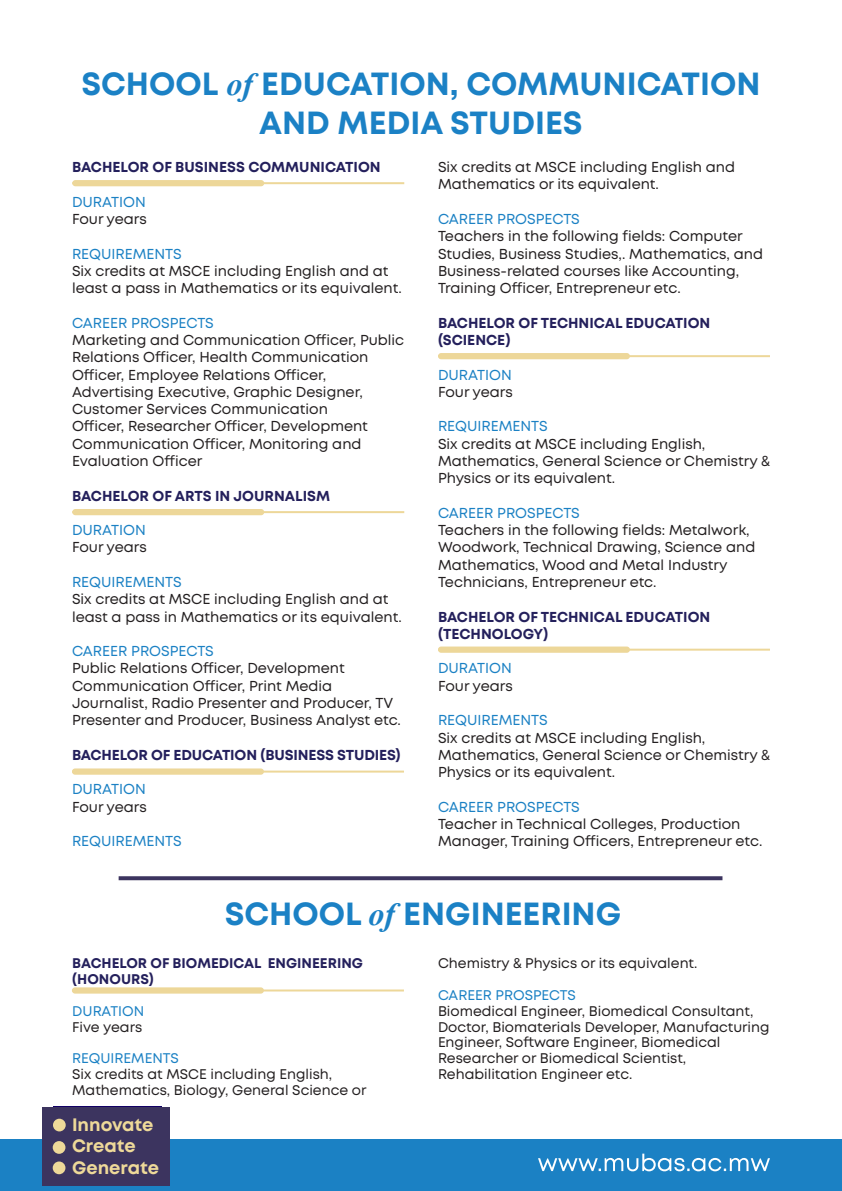
<style>
.page{position:relative;width:842px;height:1191px;background:#fff}
.page>*{position:absolute;margin:0;border:0;box-sizing:border-box;transform-origin:0 0}
.heading_1{font:700 32px/38.4px "Mont";color:#1b81c5;text-align:center}
.t1{font:700 18px "Mont";color:#eed999}
.t2{font:14.4px/17.2px "Mont";color:#231f20}
.t3{font:14.4px "Mont";color:#1b81c4}
.heading_2{font:700 14.4px/17.2px "Mont";color:#24205c}
.t4{font:14px/15.8px "Mont";color:#231f20}
.heading_2-2{font:700 14px/15.8px "Mont";color:#24205c}
.t5{font:14px "Mont";color:#1b81c4}
.t6{font:14px/14px "Minion Pro";letter-spacing:.01em;color:#edd799}
.s1{font-family:"Times New Roman";font-style:italic}
</style>
<div class="page">
<div style="left:0;top:1140px;width:842px;height:51px;background:#1b81c4"></div>
<svg style="left:538px;top:1153px;width:232px;height:18px"></svg>
<div style="left:43px;top:1106px;width:127px;height:79px;background:#3c345f"></div>
<div style="left:53px;top:1118px;width:13px;height:13px;background:#eed999;border-radius:50%"></div>
<div style="left:53px;top:1141px;width:12px;height:12px;background:#eed999;border-radius:50%"></div>
<div style="left:53px;top:1161px;width:12px;height:13px;background:#eed999;border-radius:50%"></div>
<svg style="left:119px;top:876px;width:603px;height:4px;background:#484068"></svg>
<hr style="left:72px;top:182px;width:332px;height:2px;background:#edd799">
<div style="left:72px;top:180px;width:192px;height:6px;background:#edd799;border-radius:3px"></div>
<hr style="left:72px;top:511px;width:332px;height:2px;background:#edd799">
<div style="left:72px;top:509px;width:192px;height:6px;background:#edd799;border-radius:3px"></div>
<hr style="left:438px;top:355px;width:332px;height:2px;background:#edd799">
<div style="left:438px;top:353px;width:192px;height:6px;background:#edd799;border-radius:3px"></div>
<hr style="left:438px;top:648px;width:332px;height:2px;background:#edd799">
<div style="left:438px;top:646px;width:192px;height:7px;background:#edd799;border-radius:3px"></div>
<hr style="left:72px;top:770px;width:332px;height:2px;background:#edd799">
<div style="left:72px;top:768px;width:192px;height:6px;background:#edd799;border-radius:3px"></div>
<hr style="left:72px;top:989px;width:332px;height:2px;background:#edd799">
<div style="left:72px;top:987px;width:192px;height:6px;background:#edd799;border-radius:3px"></div>
<p class="heading_1" style="left:81px;top:65px;width:680px">SCHOOL <span class="s1">of</span> EDUCATION, COMMUNICATION<br>AND MEDIA STUDIES</p>
<p class="heading_2" style="left:72px;top:158px;width:310px">BACHELOR OF BUSINESS COMMUNICATION</p>
<p class="t3" style="left:72px;top:192px;width:75px">DURATION</p>
<p class="t2" style="left:72px;top:210px;width:76px">Four years</p>
<p class="t3" style="left:72px;top:244px;width:111px">REQUIREMENTS</p>
<p class="t2" style="left:72px;top:262px;width:331px">Six credits at MSCE including English and at least a pass in Mathematics or its equivalent.</p>
<p class="t3" style="left:72px;top:313px;width:143px">CAREER PROSPECTS</p>
<p class="t2" style="left:72px;top:331px;width:334px">Marketing and Communication Officer, Public Relations Officer, Health Communication Officer, Employee Relations Officer, Advertising Executive, Graphic Designer, Customer Services Communication<br>Officer, Researcher Officer, Development Communication Officer, Monitoring and Evaluation Officer</p>
<p class="heading_2" style="left:72px;top:487px;width:260px">BACHELOR OF ARTS IN JOURNALISM</p>
<p class="t3" style="left:72px;top:521px;width:75px">DURATION</p>
<p class="t2" style="left:72px;top:539px;width:76px">Four years</p>
<p class="t3" style="left:72px;top:572px;width:111px">REQUIREMENTS</p>
<p class="t2" style="left:72px;top:590px;width:331px">Six credits at MSCE including English and at least a pass in Mathematics or its equivalent.</p>
<p class="t3" style="left:72px;top:642px;width:143px">CAREER PROSPECTS</p>
<p class="t2" style="left:72px;top:660px;width:330px">Public Relations Officer, Development Communication Officer, Print Media Journalist, Radio Presenter and Producer, TV Presenter and Producer, Business Analyst etc.</p>
<p class="heading_2" style="left:72px;top:746px;width:330px">BACHELOR OF EDUCATION (BUSINESS STUDIES)</p>
<p class="t3" style="left:72px;top:780px;width:75px">DURATION</p>
<p class="t2" style="left:72px;top:798px;width:76px">Four years</p>
<p class="t3" style="left:72px;top:832px;width:111px">REQUIREMENTS</p>
<p class="t2" style="left:438px;top:158px;width:298px">Six credits at MSCE including English and<br>Mathematics or its equivalent.</p>
<p class="t3" style="left:438px;top:210px;width:143px">CAREER PROSPECTS</p>
<p class="t2" style="left:438px;top:228px;width:327px">Teachers in the following fields: Computer Studies, Business Studies,. Mathematics, and Business-related courses like Accounting, Training Officer, Entrepreneur etc.</p>
<p class="heading_2" style="left:438px;top:314px;width:274px">BACHELOR OF TECHNICAL EDUCATION (SCIENCE)</p>
<p class="t3" style="left:438px;top:365px;width:75px">DURATION</p>
<p class="t2" style="left:438px;top:383px;width:76px">Four years</p>
<p class="t3" style="left:438px;top:417px;width:111px">REQUIREMENTS</p>
<p class="t2" style="left:438px;top:435px;width:334px">Six credits at MSCE including English,<br>Mathematics, General Science or Chemistry &amp;<br>Physics or its equivalent.</p>
<p class="t3" style="left:438px;top:503px;width:143px">CAREER PROSPECTS</p>
<p class="t2" style="left:438px;top:521px;width:319px">Teachers in the following fields: Metalwork, Woodwork, Technical Drawing, Science and Mathematics, Wood and Metal Industry Technicians, Entrepreneur etc.</p>
<p class="heading_2" style="left:438px;top:608px;width:274px">BACHELOR OF TECHNICAL EDUCATION (TECHNOLOGY)</p>
<p class="t3" style="left:438px;top:659px;width:75px">DURATION</p>
<p class="t2" style="left:438px;top:677px;width:76px">Four years</p>
<p class="t3" style="left:438px;top:711px;width:111px">REQUIREMENTS</p>
<p class="t2" style="left:438px;top:729px;width:334px">Six credits at MSCE including English,<br>Mathematics, General Science or Chemistry &amp;<br>Physics or its equivalent.</p>
<p class="t3" style="left:438px;top:797px;width:143px">CAREER PROSPECTS</p>
<p class="t2" style="left:438px;top:815px;width:326px">Teacher in Technical Colleges, Production<br>Manager, Training Officers, Entrepreneur etc.</p>
<p class="heading_1" style="left:225px;top:895px;width:398px">SCHOOL <span class="s1">of</span> ENGINEERING</p>
<p class="heading_2-2" style="left:72px;top:955px;width:292px">BACHELOR OF BIOMEDICAL ENGINEERING (HONOURS)</p>
<p class="t5" style="left:72px;top:1002px;width:73px">DURATION</p>
<p class="t4" style="left:72px;top:1019px;width:71px">Five years</p>
<p class="t5" style="left:72px;top:1049px;width:108px">REQUIREMENTS</p>
<p class="t4" style="left:72px;top:1066px;width:296px">Six credits at MSCE including English,<br>Mathematics, Biology, General Science or</p>
<p class="t4" style="left:438px;top:955px;width:261px">Chemistry &amp; Physics or its equivalent.</p>
<p class="t5" style="left:438px;top:986px;width:139px">CAREER PROSPECTS</p>
<p class="t4" style="left:438px;top:1003px;width:333px">Biomedical Engineer, Biomedical Consultant, Doctor, Biomaterials Developer, Manufacturing Engineer, Software Engineer, Biomedical Researcher or Biomedical Scientist, Rehabilitation Engineer etc.</p>
<p class="t1" style="left:72px;top:1112px;width:83px">Innovate</p>
<p class="t1" style="left:72px;top:1134px;width:65px">Create</p>
<p class="t1" style="left:72px;top:1155px;width:88px">Generate</p>
<p class="t6" style="left:77px;top:1122px;width:72px">INNOVATE<br>CREATE</p>
</div>
